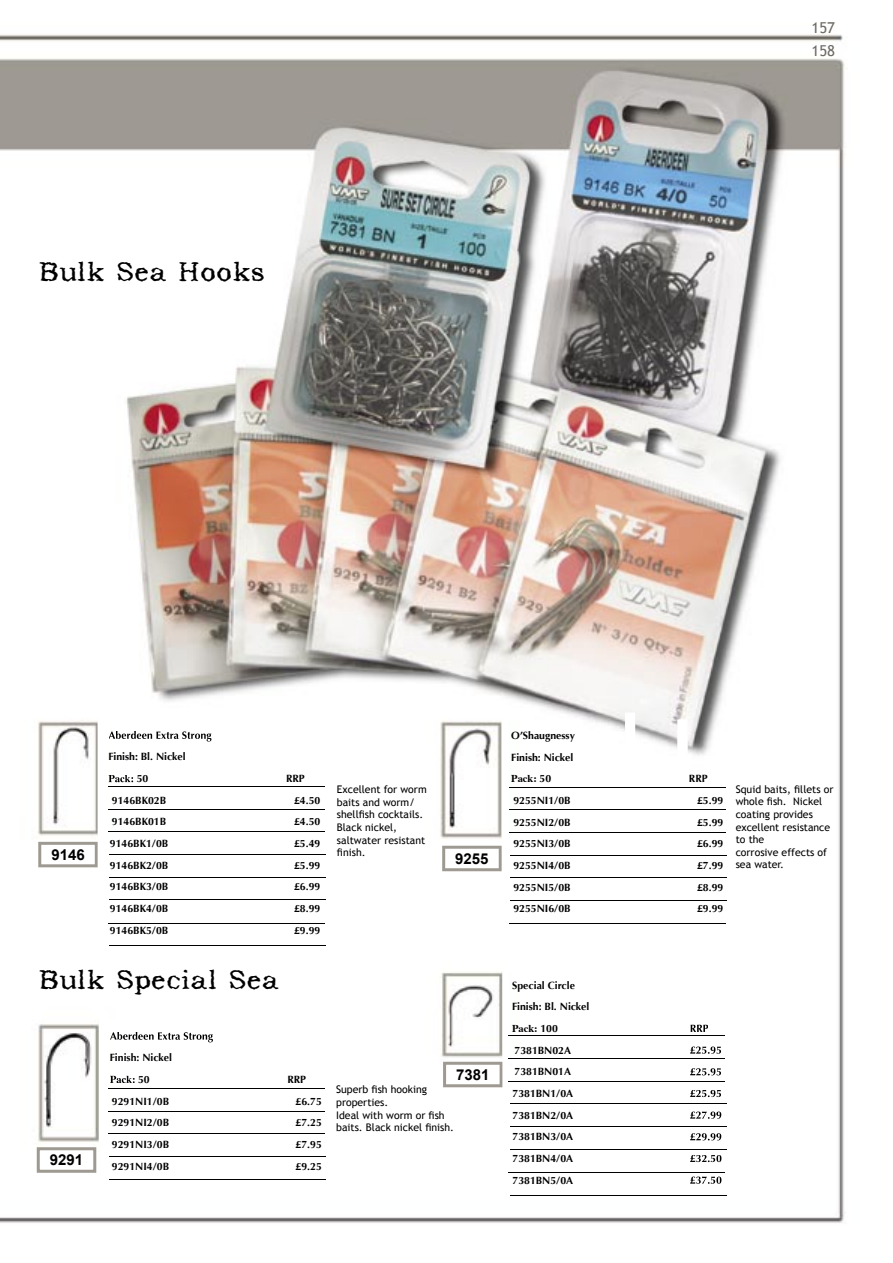
<style>
.page{position:relative;width:893px;height:1263px;background:#fff}
.page>*{position:absolute;margin:0;border:0;box-sizing:border-box;transform-origin:0 0}
.t1{font:27px "Addicted to Type";color:#000}
.t2{font:700 15px "Arial";color:#000}
.t3{font:15px/22.5px "Trebuchet MS";color:#6e6b65}
.t4{font:700 10.5px/21.6px "Optima";color:#000}
.t5{font:10.5px/12.6px "Trebuchet MS";color:#000}
.t6{font:700 10.5px "Times";color:#000}
.s1{font-family:"Optima"}
</style>
<div class="page">
<img style="left:0;top:34px;width:847px;height:1189px">
<div style="left:38px;top:1149px;width:57px;height:22px;background:#fff"></div>
<hr style="left:37px;top:1149px;width:3px;height:22px;background:#9e9991">
<hr style="left:38px;top:1170px;width:57px;height:3px;background:#9e9991">
<hr style="left:93px;top:1149px;width:3px;height:22px;background:#9e9991">
<hr style="left:38px;top:1147px;width:57px;height:3px;background:#9e9991">
<svg style="left:691px;top:1025px;width:17px;height:7px"></svg>
<svg style="left:690px;top:1046px;width:31px;height:8px"></svg>
<svg style="left:690px;top:1068px;width:31px;height:7px"></svg>
<svg style="left:690px;top:1090px;width:31px;height:7px"></svg>
<svg style="left:690px;top:1111px;width:31px;height:8px"></svg>
<svg style="left:690px;top:1133px;width:31px;height:7px"></svg>
<svg style="left:690px;top:1155px;width:31px;height:7px"></svg>
<svg style="left:690px;top:1176px;width:31px;height:8px"></svg>
<img style="left:576px;top:1079px;width:58px;height:115px">
<svg style="left:109px;top:731px;width:66px;height:10px"></svg>
<svg style="left:109px;top:775px;width:25px;height:7px"></svg>
<img style="left:170px;top:784px;width:62px;height:164px">
<img style="left:98px;top:714px;width:10px;height:228px">
<svg style="left:38px;top:723px;width:65px;height:217px"></svg>
<img style="left:275px;top:715px;width:10px;height:228px">
<svg style="left:279px;top:723px;width:2px;height:63px"></svg>
<hr style="left:279px;top:789px;width:2px;height:20px;background:#fff">
<hr style="left:279px;top:810px;width:2px;height:21px;background:#fff">
<hr style="left:279px;top:832px;width:2px;height:20px;background:#fff">
<hr style="left:279px;top:854px;width:2px;height:20px;background:#fff">
<hr style="left:279px;top:875px;width:2px;height:21px;background:#fff">
<hr style="left:279px;top:897px;width:2px;height:20px;background:#fff">
<hr style="left:279px;top:919px;width:2px;height:20px;background:#fff">
<img style="left:327px;top:706px;width:13px;height:238px">
<svg style="left:334px;top:723px;width:1px;height:216px"></svg>
<img style="left:221px;top:706px;width:11px;height:78px">
<img style="left:228px;top:784px;width:4px;height:36px">
<img style="left:171px;top:764px;width:4px;height:41px">
<svg style="left:175px;top:723px;width:53px;height:217px"></svg>
<hr style="left:108px;top:786px;width:217px;height:1px;background:#000">
<hr style="left:108px;top:809px;width:217px;height:1px;background:#000">
<hr style="left:108px;top:831px;width:217px;height:1px;background:#000">
<hr style="left:109px;top:877px;width:217px;height:1px;background:#000">
<hr style="left:109px;top:854px;width:217px;height:1px;background:#000">
<hr style="left:109px;top:899px;width:217px;height:1px;background:#000">
<hr style="left:108px;top:923px;width:217px;height:1px;background:#000">
<hr style="left:109px;top:945px;width:217px;height:1px;background:#000">
<img style="left:503px;top:963px;width:7px;height:228px">
<svg style="left:443px;top:973px;width:64px;height:216px"></svg>
<img style="left:730px;top:967px;width:18px;height:228px">
<svg style="left:737px;top:973px;width:2px;height:216px"></svg>
<img style="left:626px;top:953px;width:10px;height:126px">
<img style="left:632px;top:1036px;width:2px;height:43px">
<img style="left:680px;top:963px;width:10px;height:227px">
<svg style="left:683px;top:973px;width:1px;height:216px"></svg>
<img style="left:571px;top:1012px;width:5px;height:30px">
<svg style="left:576px;top:973px;width:56px;height:217px"></svg>
<img style="left:574px;top:819px;width:51px;height:108px">
<img style="left:733px;top:706px;width:10px;height:228px">
<svg style="left:737px;top:723px;width:1px;height:194px"></svg>
<img style="left:677px;top:720px;width:10px;height:227px">
<svg style="left:682px;top:723px;width:2px;height:64px"></svg>
<hr style="left:682px;top:789px;width:2px;height:20px;background:#fff">
<hr style="left:682px;top:811px;width:2px;height:20px;background:#fff">
<hr style="left:682px;top:832px;width:2px;height:20px;background:#fff">
<hr style="left:682px;top:854px;width:2px;height:20px;background:#fff">
<hr style="left:682px;top:876px;width:2px;height:20px;background:#fff">
<hr style="left:682px;top:897px;width:2px;height:20px;background:#fff">
<img style="left:625px;top:713px;width:10px;height:227px">
<img style="left:574px;top:764px;width:4px;height:55px">
<svg style="left:578px;top:723px;width:53px;height:196px"></svg>
<img style="left:502px;top:713px;width:7px;height:227px">
<svg style="left:442px;top:723px;width:64px;height:195px"></svg>
<svg style="left:110px;top:1032px;width:67px;height:10px"></svg>
<svg style="left:110px;top:1076px;width:26px;height:7px"></svg>
<img style="left:174px;top:1104px;width:60px;height:75px">
<img style="left:99px;top:1015px;width:10px;height:173px">
<svg style="left:103px;top:1024px;width:2px;height:151px"></svg>
<img style="left:172px;top:1062px;width:5px;height:42px">
<img style="left:174px;top:1085px;width:3px;height:19px">
<img style="left:276px;top:1010px;width:10px;height:171px">
<svg style="left:281px;top:1024px;width:1px;height:151px"></svg>
<img style="left:327px;top:993px;width:15px;height:187px">
<svg style="left:335px;top:1024px;width:2px;height:151px"></svg>
<img style="left:223px;top:1011px;width:12px;height:158px">
<img style="left:230px;top:1085px;width:4px;height:84px">
<svg style="left:177px;top:1024px;width:53px;height:152px"></svg>
<hr style="left:108px;top:1088px;width:216px;height:1px;background:#000">
<hr style="left:108px;top:1111px;width:216px;height:1px;background:#000">
<hr style="left:108px;top:1133px;width:216px;height:1px;background:#000">
<hr style="left:109px;top:1179px;width:217px;height:1px;background:#000">
<hr style="left:109px;top:1156px;width:217px;height:1px;background:#000">
<hr style="left:509px;top:787px;width:217px;height:1px;background:#000">
<hr style="left:509px;top:809px;width:217px;height:1px;background:#000">
<hr style="left:509px;top:832px;width:217px;height:1px;background:#000">
<hr style="left:510px;top:877px;width:217px;height:1px;background:#000">
<hr style="left:510px;top:855px;width:217px;height:1px;background:#000">
<hr style="left:510px;top:900px;width:217px;height:1px;background:#000">
<hr style="left:509px;top:923px;width:217px;height:1px;background:#000">
<hr style="left:508px;top:1035px;width:217px;height:1px;background:#000">
<hr style="left:508px;top:1058px;width:217px;height:1px;background:#000">
<hr style="left:508px;top:1081px;width:217px;height:1px;background:#000">
<hr style="left:510px;top:1126px;width:216px;height:1px;background:#000">
<hr style="left:510px;top:1103px;width:216px;height:1px;background:#000">
<hr style="left:510px;top:1149px;width:216px;height:1px;background:#000">
<hr style="left:508px;top:1172px;width:217px;height:1px;background:#000">
<hr style="left:510px;top:1195px;width:216px;height:1px;background:#000">
<h1 class="t1" style="left:38px;top:256px;width:228px">Bulk Sea Hooks</h1>
<h2 class="t3" style="left:812px;top:17px;width:25px">157<br>158</h2>
<h2 class="t2" style="left:51px;top:846px;width:35px">9146</h2>
<p class="t4" style="left:137px;top:746px;width:50px;text-indent:-28px">Finish: Bl. Nickel<br>50</p>
<p class="t4" style="left:286px;top:768px;width:20px">RRP</p>
<p class="t4" style="left:112px;top:789px;width:56px">9146BK02B</p>
<p class="t4" style="left:294px;top:789px;width:28px">£4.50</p>
<p class="t4" style="left:112px;top:811px;width:56px">9146BK01B</p>
<p class="t4" style="left:294px;top:811px;width:28px">£4.50</p>
<p class="t4" style="left:110px;top:833px;width:60px">9146BK1/0B</p>
<p class="t4" style="left:294px;top:833px;width:28px">£5.49</p>
<p class="t4" style="left:110px;top:854px;width:60px">9146BK2/0B</p>
<p class="t4" style="left:294px;top:854px;width:28px">£5.99</p>
<p class="t4" style="left:110px;top:876px;width:60px">9146BK3/0B</p>
<p class="t4" style="left:294px;top:876px;width:28px">£6.99</p>
<p class="t4" style="left:110px;top:898px;width:60px">9146BK4/0B</p>
<p class="t4" style="left:294px;top:898px;width:28px">£8.99</p>
<p class="t4" style="left:110px;top:919px;width:60px">9146BK5/0B</p>
<p class="t4" style="left:294px;top:919px;width:28px">£9.99</p>
<h1 class="t1" style="left:38px;top:964px;width:242px">Bulk Special Sea</h1>
<p class="t5" style="left:337px;top:783px;width:91px">Excellent for worm baits and worm/ shellfish cocktails.<br>Black nickel, saltwater resistant finish.</p>
<h2 class="t2" style="left:455px;top:850px;width:35px">9255</h2>
<h2 class="t2" style="left:50px;top:1152px;width:35px">9291</h2>
<p class="t4" style="left:110px;top:1047px;width:64px;text-align:center">Finish: Nickel<br>50</p>
<p class="t4" style="left:287px;top:1069px;width:20px">RRP</p>
<p class="t4" style="left:112px;top:1090px;width:59px">9291NI1/0B</p>
<p class="t4" style="left:296px;top:1090px;width:28px">£6.75</p>
<p class="t4" style="left:112px;top:1112px;width:59px">9291NI2/0B</p>
<p class="t4" style="left:296px;top:1112px;width:28px">£7.25</p>
<p class="t4" style="left:112px;top:1134px;width:59px">9291NI3/0B</p>
<p class="t4" style="left:296px;top:1134px;width:28px">£7.95</p>
<p class="t4" style="left:112px;top:1155px;width:59px">9291NI4/0B</p>
<p class="t4" style="left:296px;top:1155px;width:28px">£9.25</p>
<h2 class="t2" style="left:456px;top:1066px;width:35px">7381</h2>
<p class="t5" style="left:336px;top:1083px;width:119px">Superb fish hooking properties.<br>Ideal with worm or fish baits. Black nickel finish.</p>
<p class="t4" style="left:511px;top:725px;width:65px">O’Shaugnessy<br>Finish: Nickel</p>
<p class="t6" style="left:511px;top:772px;width:41px">Pack: <span class="s1">50</span></p>
<p class="t4" style="left:689px;top:768px;width:20px">RRP</p>
<p class="t4" style="left:513px;top:790px;width:59px">9255NI1/0B</p>
<p class="t4" style="left:697px;top:790px;width:28px">£5.99</p>
<p class="t4" style="left:513px;top:811px;width:59px">9255NI2/0B</p>
<p class="t4" style="left:697px;top:811px;width:28px">£5.99</p>
<p class="t4" style="left:513px;top:833px;width:59px">9255NI3/0B</p>
<p class="t4" style="left:697px;top:833px;width:28px">£6.99</p>
<p class="t4" style="left:513px;top:855px;width:59px">9255NI4/0B</p>
<p class="t4" style="left:697px;top:855px;width:28px">£7.99</p>
<p class="t4" style="left:513px;top:876px;width:59px">9255NI5/0B</p>
<p class="t4" style="left:697px;top:876px;width:28px">£8.99</p>
<p class="t4" style="left:513px;top:898px;width:59px">9255NI6/0B</p>
<p class="t4" style="left:697px;top:898px;width:28px">£9.99</p>
<p class="t5" style="left:736px;top:783px;width:99px">Squid baits, fillets or whole fish. Nickel coating provides excellent resistance to the<br>corrosive effects of sea water.</p>
<p class="t4" style="left:512px;top:974px;width:79px">Special Circle<br>Finish: Bl. Nickel</p>
<p class="t6" style="left:512px;top:1021px;width:47px">Pack: <span class="s1">100</span></p>
<p class="t4" style="left:512px;top:1039px;width:62px">7381BN02A<br>7381BN01A<br>7381BN1/0A<br>7381BN2/0A<br>7381BN3/0A<br>7381BN4/0A<br>7381BN5/0A</p>
</div>
